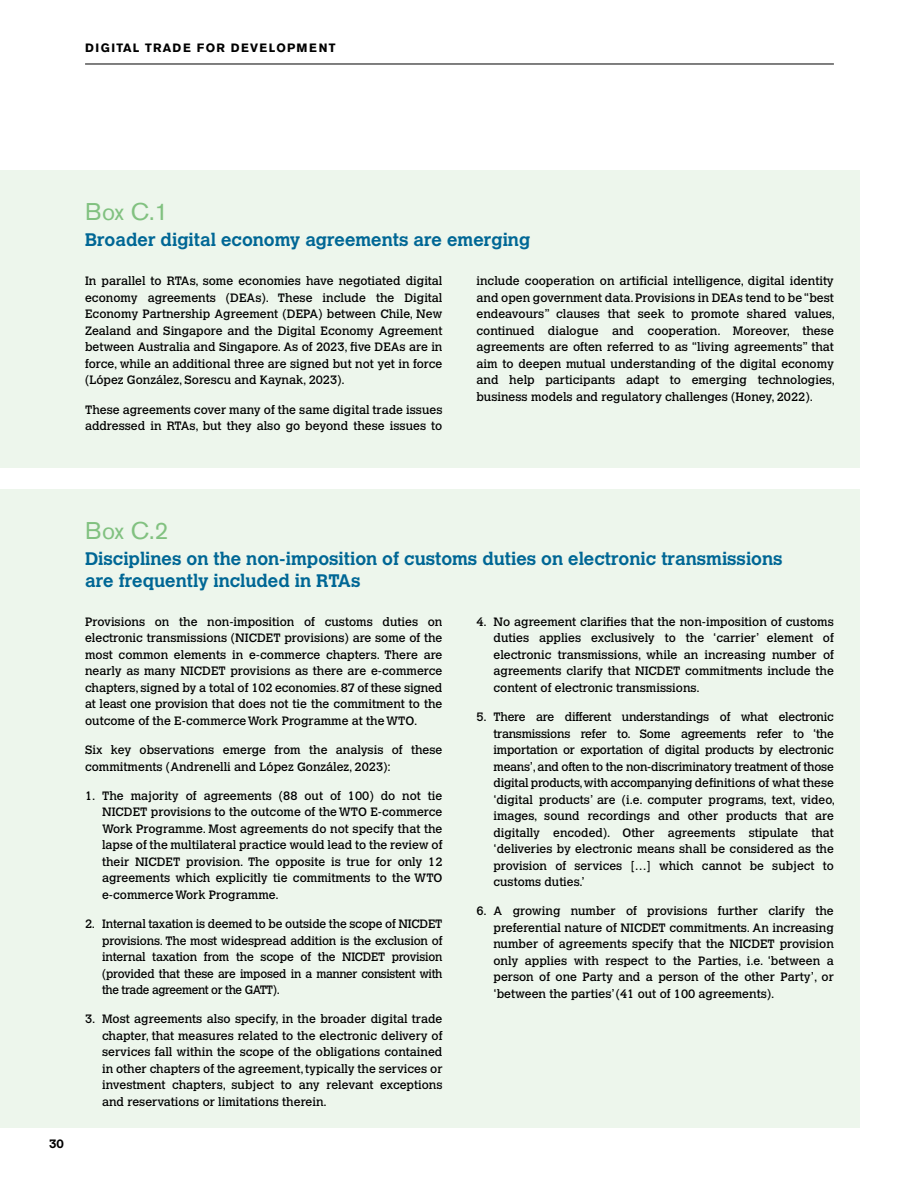
<style>
.page{position:relative;width:919px;height:1191px;background:#fff}
.page>*{position:absolute;margin:0;border:0;box-sizing:border-box;transform-origin:0 0}
.t1{font:24px "Akzidenz Grotesk BE";color:#81c180}
.t2{font:700 18px/21.6px "Calvert MT Std";color:#006795}
.t3{font:12px/16.5px "Calvert MT Std";color:#000;text-align:justify}
.t4{font:700 12px "Akzidenz Grotesk BE";letter-spacing:.1em;color:#000}
.t5{font:700 12px "Calvert MT Std";color:#000}
</style>
<div class="page">
<hr style="left:85px;top:64px;width:748px;height:1px;background:#000">
<div style="left:0;top:170px;width:859px;height:298px;background:#edf6ec"></div>
<div style="left:0;top:489px;width:859px;height:638px;background:#edf6ec"></div>
<p class="t4" style="left:85px;top:40px;width:252px">DIGITAL TRADE FOR DEVELOPMENT</p>
<h1 class="t1" style="left:85px;top:197px;width:85px">Box C.1</h1>
<h2 class="t2" style="left:85px;top:228px;width:446px">Broader digital economy agreements are emerging</h2>
<p class="t3" style="left:85px;top:273px;width:359px">In parallel to RTAs, some economies have negotiated digital economy agreements (DEAs). These include the Digital Economy Partnership Agreement (DEPA) between Chile, New Zealand and Singapore and the Digital Economy Agreement between Australia and Singapore. As of 2023, five DEAs are in force, while an additional three are signed but not yet in force (López González, Sorescu and Kaynak, 2023).</p>
<p class="t3" style="left:85px;top:401px;width:359px">These agreements cover many of the same digital trade issues addressed in RTAs, but they also go beyond these issues to</p>
<p class="t3" style="left:476px;top:273px;width:360px">include cooperation on artificial intelligence, digital identity and open government data. Provisions in DEAs tend to be “best endeavours” clauses that seek to promote shared values, continued dialogue and cooperation. Moreover, these agreements are often referred to as “living agreements” that aim to deepen mutual understanding of the digital economy and help participants adapt to emerging technologies, business models and regulatory challenges (Honey, 2022).</p>
<p class="t5" style="left:49px;top:1136px;width:16px">30</p>
<h1 class="t1" style="left:85px;top:516px;width:85px">Box C.2</h1>
<h2 class="t2" style="left:85px;top:547px;width:699px">Disciplines on the non-imposition of customs duties on electronic transmissions are frequently included in RTAs</h2>
<p class="t3" style="left:85px;top:613px;width:359px">Provisions on the non-imposition of customs duties on electronic transmissions (NICDET provisions) are some of the most common elements in e-commerce chapters. There are nearly as many NICDET provisions as there are e-commerce chapters, signed by a total of 102 economies. 87 of these signed at least one provision that does not tie the commitment to the outcome of the E-commerce Work Programme at the WTO.</p>
<p class="t3" style="left:85px;top:741px;width:359px">Six key observations emerge from the analysis of these commitments (Andrenelli and López González, 2023):</p>
<p class="t3" style="left:102px;top:787px;width:342px;text-indent:-17px">1. The majority of agreements (88 out of 100) do not tie NICDET provisions to the outcome of the WTO E-commerce Work Programme. Most agreements do not specify that the lapse of the multilateral practice would lead to the review of their NICDET provision. The opposite is true for only 12 agreements which explicitly tie commitments to the WTO e-commerce Work Programme.</p>
<p class="t3" style="left:102px;top:915px;width:342px;text-indent:-17px">2. Internal taxation is deemed to be outside the scope of NICDET provisions. The most widespread addition is the exclusion of internal taxation from the scope of the NICDET provision (provided that these are imposed in a manner consistent with the trade agreement or the GATT).</p>
<p class="t3" style="left:102px;top:1011px;width:342px;text-indent:-17px">3. Most agreements also specify, in the broader digital trade chapter, that measures related to the electronic delivery of services fall within the scope of the obligations contained in other chapters of the agreement, typically the services or investment chapters, subject to any relevant exceptions and reservations or limitations therein.</p>
<p class="t3" style="left:493px;top:613px;width:342px;text-indent:-17px">4. No agreement clarifies that the non-imposition of customs duties applies exclusively to the ‘carrier’ element of electronic transmissions, while an increasing number of agreements clarify that NICDET commitments include the content of electronic transmissions.</p>
<p class="t3" style="left:493px;top:708px;width:343px;text-indent:-17px">5. There are different understandings of what electronic transmissions refer to. Some agreements refer to ‘the importation or exportation of digital products by electronic means’, and often to the non-discriminatory treatment of those digital products, with accompanying definitions of what these ‘digital products’ are (i.e. computer programs, text, video, images, sound recordings and other products that are digitally encoded). Other agreements stipulate that ‘deliveries by electronic means shall be considered as the provision of services […] which cannot be subject to customs duties.’</p>
<p class="t3" style="left:493px;top:903px;width:342px;text-indent:-17px">6. A growing number of provisions further clarify the preferential nature of NICDET commitments. An increasing number of agreements specify that the NICDET provision only applies with respect to the Parties, i.e. ‘between a person of one Party and a person of the other Party’, or ‘between the parties’ (41 out of 100 agreements).</p>
</div>
